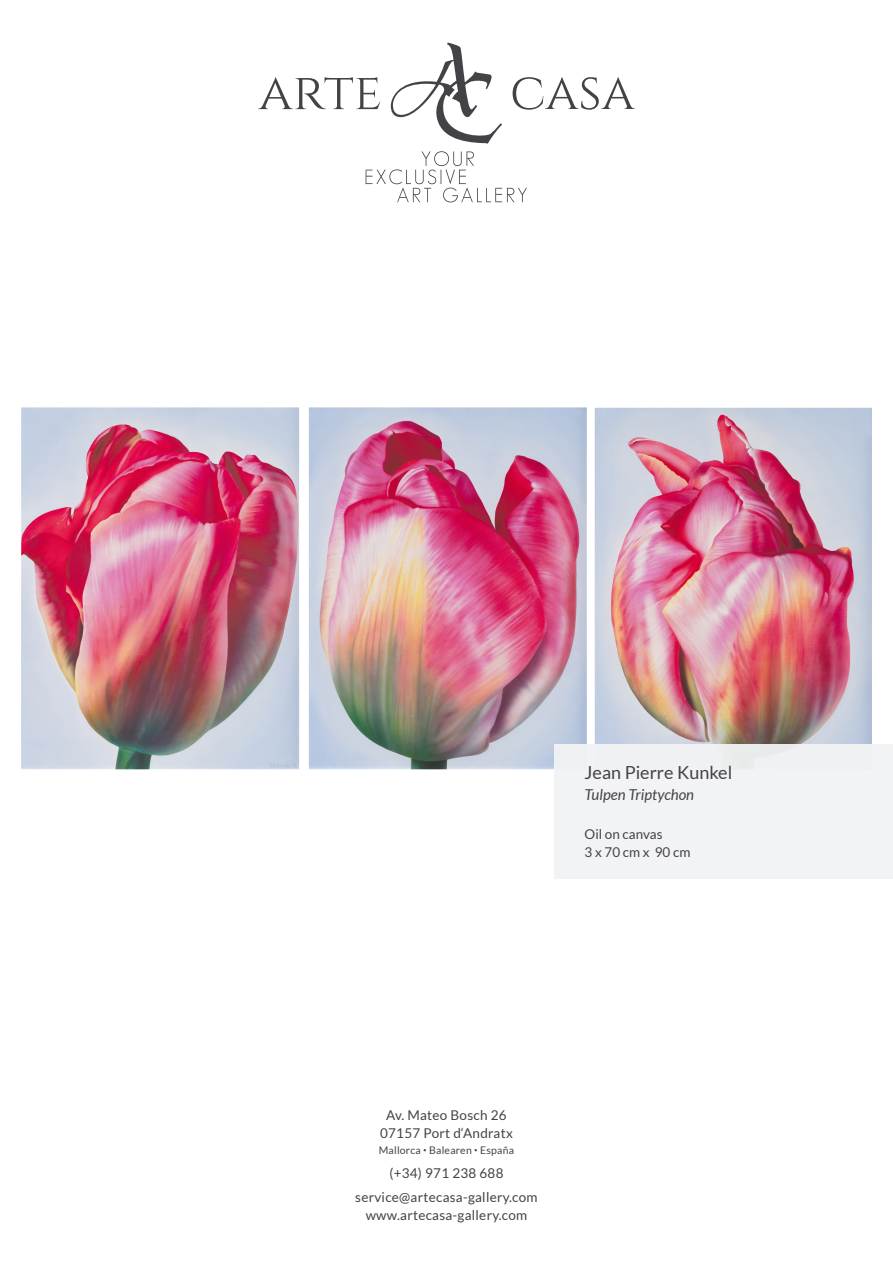
<style>
.page{position:relative;width:893px;height:1263px;background:#fff}
.page>*{position:absolute;margin:0;border:0;box-sizing:border-box;transform-origin:0 0}
.t1{font:18px "Lato";color:#444246}
.t2{font:italic 15px "Lato";color:#444246}
.t3{font:13.5px/18px "Lato";letter-spacing:.02em;color:#444246;text-align:center}
.t4{font:13.5px/18px "Lato";color:#444246}
.t5{font:10.5px "Lato";letter-spacing:.02em;color:#444246}
</style>
<div class="page">
<svg style="left:513px;top:77px;width:122px;height:33px"></svg>
<svg style="left:258px;top:77px;width:122px;height:32px"></svg>
<svg style="left:391px;top:43px;width:111px;height:101px"></svg>
<svg style="left:366px;top:151px;width:161px;height:51px"></svg>
<img style="left:21px;top:407px;width:851px;height:371px">
<div style="left:555px;top:744px;width:338px;height:135px;background:#f2f3f4"></div>
<h1 class="t1" style="left:585px;top:764px;width:149px">Jean Pierre Kunkel</h1>
<p class="t2" style="left:585px;top:788px;width:111px">Tulpen Triptychon</p>
<p class="t4" style="left:585px;top:826px;width:107px">Oil on canvas<br>3 x 70 cm x 90 cm</p>
<p class="t3" style="left:380px;top:1107px;width:134px">Av. Mateo Bosch 26<br>07157 Port d‘Andratx</p>
<p class="t5" style="left:379px;top:1145px;width:137px">Mallorca <sup>•</sup> Balearen <sup>•</sup> España</p>
<p class="t3" style="left:355px;top:1161px;width:184px;line-height:24px">(+34) 971 238 688 service@artecasa-gallery.com</p>
<p class="t3" style="left:366px;top:1206px;width:163px">www.artecasa-gallery.com</p>
</div>
